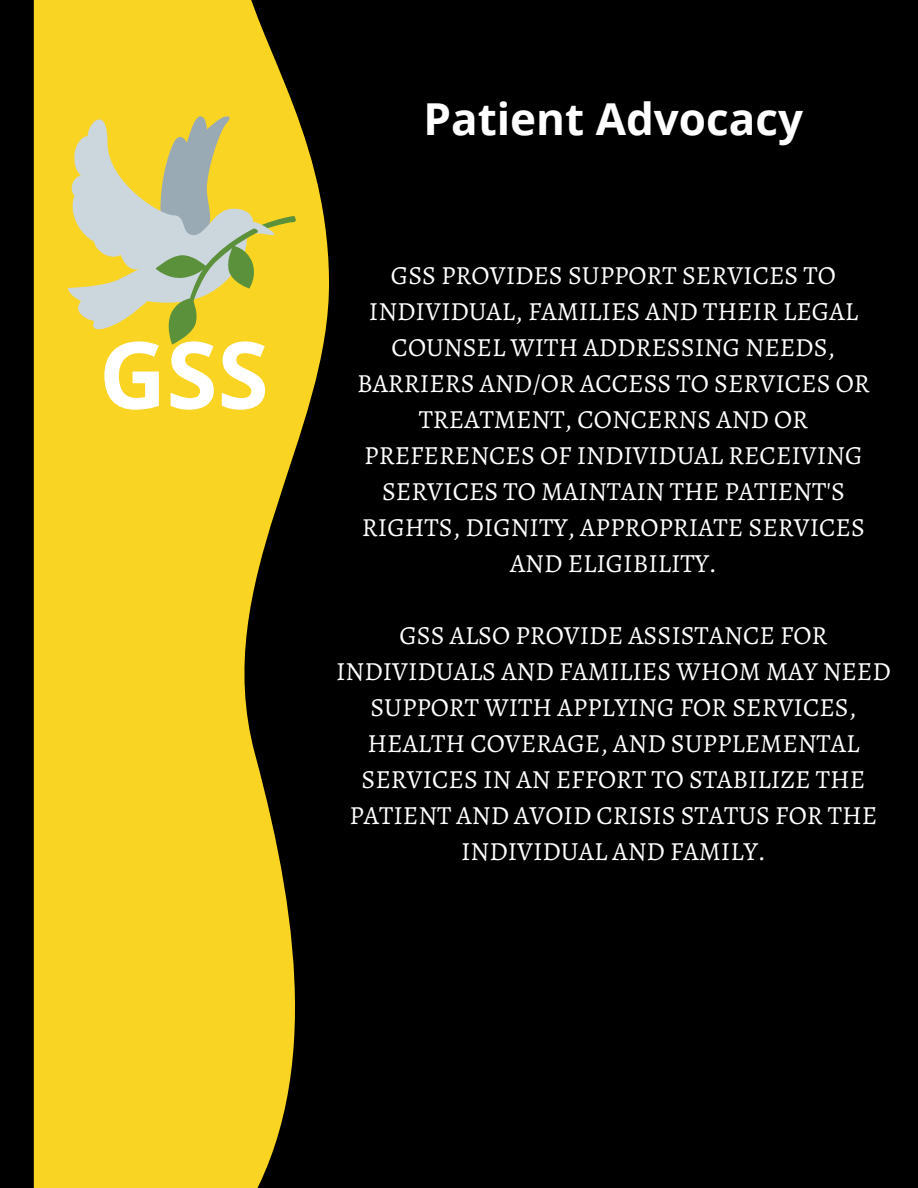
<style>
.page{position:relative;width:918px;height:1188px;background:#000}
.page>*{position:absolute;margin:0;border:0;box-sizing:border-box;transform-origin:0 0}
.t1{font:700 93px "Open Sans";color:#fff}
.t2{font:700 44.1px "Open Sans";color:#fff}
.t3{font:26.1px/36px "Alegreya";color:#fff;text-align:center}
</style>
<div class="page">
<svg style="left:34px;top:0;width:295px;height:1188px;fill:#f9d423"></svg>
<svg style="left:69px;top:103px;width:211px;height:231px;background:#e3d47c"></svg>
<svg style="left:156px;top:116px;width:143px;height:229px;background:#d5c857"></svg>
<p class="t1" style="left:99px;top:309px;width:171px">GSS</p>
<p class="t2" style="left:424px;top:88px;width:381px">Patient Advocacy</p>
<p class="t3" style="left:357px;top:257px;width:514px">GSS PROVIDES SUPPORT SERVICES TO INDIVIDUAL, FAMILIES AND THEIR LEGAL COUNSEL WITH ADDRESSING NEEDS, BARRIERS AND/OR ACCESS TO SERVICES OR TREATMENT, CONCERNS AND OR PREFERENCES OF INDIVIDUAL RECEIVING SERVICES TO MAINTAIN THE PATIENT'S RIGHTS, DIGNITY, APPROPRIATE SERVICES AND ELIGIBILITY.</p>
<p class="t3" style="left:336px;top:617px;width:556px">GSS ALSO PROVIDE ASSISTANCE FOR INDIVIDUALS AND FAMILIES WHOM MAY NEED SUPPORT WITH APPLYING FOR SERVICES, HEALTH COVERAGE, AND SUPPLEMENTAL SERVICES IN AN EFFORT TO STABILIZE THE PATIENT AND AVOID CRISIS STATUS FOR THE INDIVIDUAL AND FAMILY.</p>
</div>
